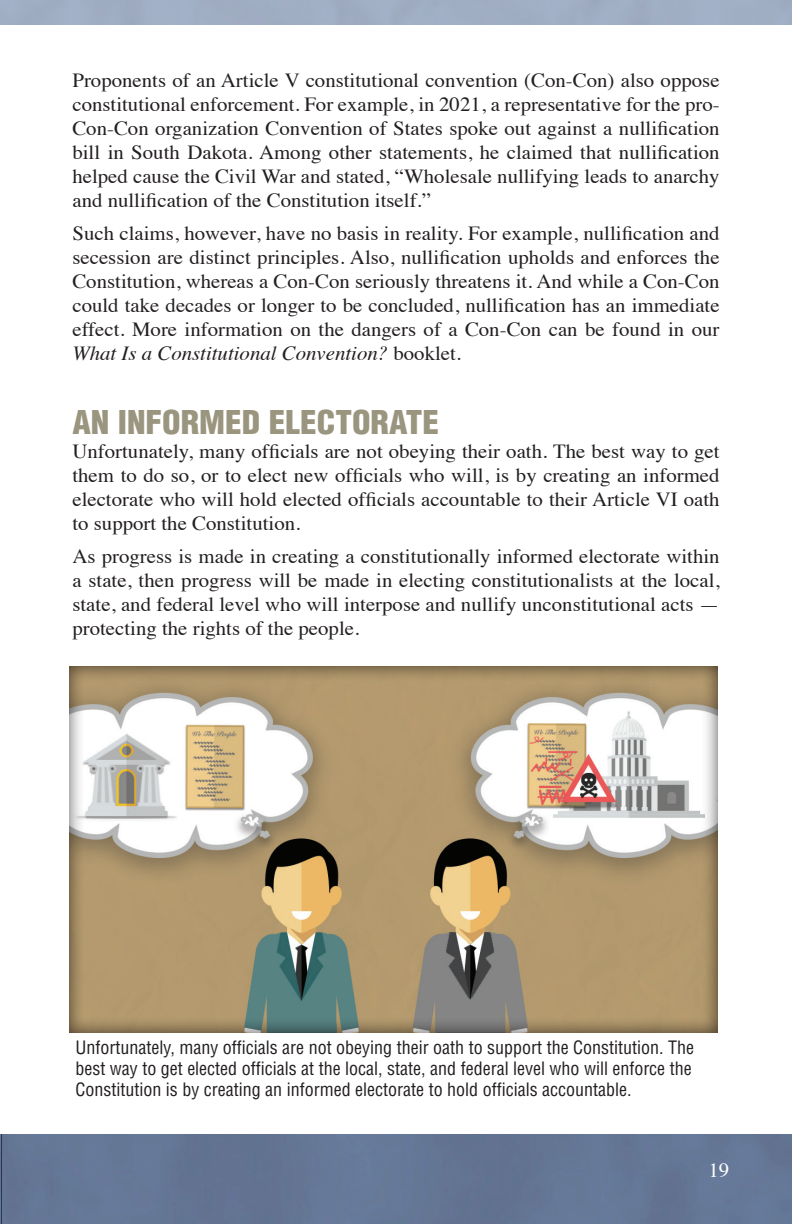
<style>
.page{position:relative;width:792px;height:1224px;background:#fff}
.page>*{position:absolute;margin:0;border:0;box-sizing:border-box;transform-origin:0 0}
.t1{font:900 condensed 32px "Helvetica";color:#9a957e;scale:1.04 1}
.t2{font:20px/24px "Times";color:#231f20;text-align:justify;scale:1.04 1}
.t3{font:20px "Times";color:#fff;scale:1.04 1}
.t4{font:condensed 18px/21px "Helvetica";color:#231f20}
.s1{font-style:italic}
</style>
<div class="page">
<div style="left:0;top:1134px;width:792px;height:90px;background:#647695"></div>
<div style="left:66px;top:664px;width:652px;height:370px;background:#231f20;opacity:.75"></div>
<p class="t2" style="left:72px;top:67px;width:624px">Proponents of an Article V constitutional convention (Con-Con) also oppose constitutional enforcement. For example, in 2021, a representative for the pro-Con-Con organization Convention of States spoke out against a nullification bill in South Dakota. Among other statements, he claimed that nullification helped cause the Civil War and stated, “Wholesale nullifying leads to anarchy and nullification of the Constitution itself.”</p>
<p class="t2" style="left:72px;top:220px;width:624px">Such claims, however, have no basis in reality. For example, nullification and secession are distinct principles. Also, nullification upholds and enforces the Constitution, whereas a Con-Con seriously threatens it. And while a Con-Con could take decades or longer to be concluded, nullification has an immediate effect. More information on the dangers of a Con-Con can be found in our <span class="s1">What Is a Constitutional Convention?</span> booklet.</p>
<h1 class="t1" style="left:72px;top:403px;width:354px">AN INFORMED ELECTORATE</h1>
<p class="t2" style="left:72px;top:438px;width:624px">Unfortunately, many officials are not obeying their oath. The best way to get them to do so, or to elect new officials who will, is by creating an informed electorate who will hold elected officials accountable to their Article VI oath to support the Constitution.</p>
<p class="t2" style="left:72px;top:543px;width:624px">As progress is made in creating a constitutionally informed electorate within a state, then progress will be made in electing constitutionalists at the local, state, and federal level who will interpose and nullify unconstitutional acts — protecting the rights of the people.</p>
<p class="t4" style="left:75px;top:1037px;width:620px">Unfortunately, many officials are not obeying their oath to support the Constitution. The best way to get elected officials at the local, state, and federal level who will enforce the<br>Constitution is by creating an informed electorate to hold officials accountable.</p>
<p class="t3" style="left:708px;top:1152px;width:22px">19</p>
</div>
